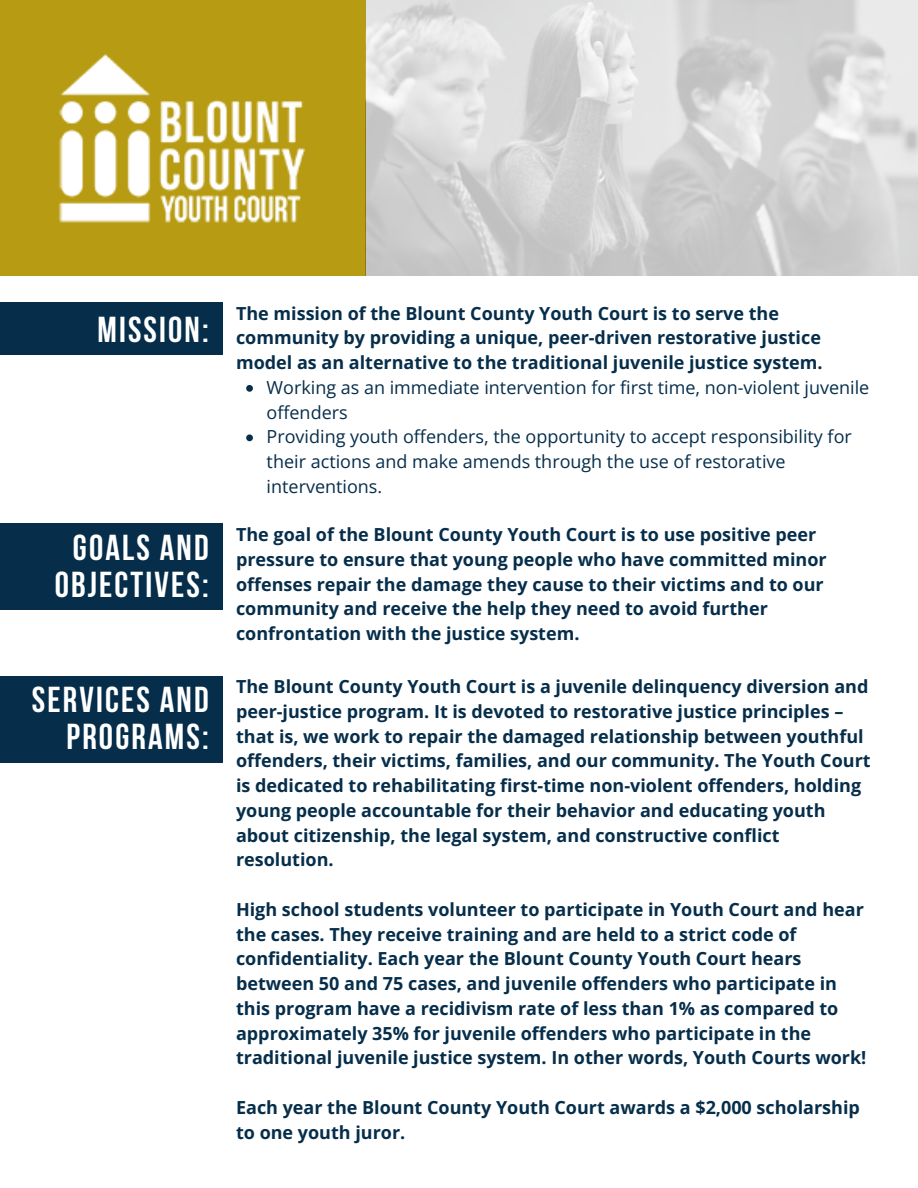
<style>
.page{position:relative;width:918px;height:1188px;background:#fff}
.page>*{position:absolute;margin:0;border:0;box-sizing:border-box;transform-origin:0 0}
.t1{font:700 36px/37.2px "Bebas Neue";letter-spacing:.06em;color:#fff;text-align:center}
.t2{font:700 18px/24.8px "Open Sans";color:#062e4b}
.t3{font:18px/24.8px "Open Sans";color:#062e4b}
</style>
<div class="page">
<div style="left:0;top:0;width:365px;height:275px;background:#b79b13"></div>
<img style="left:59px;top:54px;width:247px;height:169px">
<div style="left:0;top:302px;width:223px;height:53px;background:#062e4b"></div>
<div style="left:0;top:524px;width:223px;height:86px;background:#062e4b"></div>
<div style="left:0;top:676px;width:223px;height:86px;background:#062e4b"></div>
<img style="left:365px;top:0;width:553px;height:276px">
<svg style="left:246px;top:385px;width:7px;height:7px"></svg>
<svg style="left:246px;top:434px;width:7px;height:7px"></svg>
<p class="t1" style="left:97px;top:314px;width:113px">MISSION:</p>
<p class="t2" style="left:236px;top:300px;width:588px">The mission of the Blount County Youth Court is to serve the community by providing a unique, peer-driven restorative justice model as an alternative to the traditional juvenile justice system.</p>
<p class="t3" style="left:267px;top:375px;width:604px">Working as an immediate intervention for first time, non-violent juvenile offenders</p>
<p class="t3" style="left:267px;top:424px;width:587px">Providing youth offenders, the opportunity to accept responsibility for their actions and make amends through the use of restorative interventions.</p>
<p class="t1" style="left:55px;top:533px;width:156px">GOALS AND<br>OBJECTIVES:</p>
<p class="t2" style="left:236px;top:522px;width:592px">The goal of the Blount County Youth Court is to use positive peer pressure to ensure that young people who have committed minor offenses repair the damage they cause to their victims and to our community and receive the help they need to avoid further confrontation with the justice system.</p>
<p class="t1" style="left:32px;top:685px;width:178px;text-align:right">SERVICES AND<br>PROGRAMS:</p>
<p class="t2" style="left:236px;top:674px;width:636px">The Blount County Youth Court is a juvenile delinquency diversion and peer-justice program. It is devoted to restorative justice principles – that is, we work to repair the damaged relationship between youthful offenders, their victims, families, and our community. The Youth Court is dedicated to rehabilitating first-time non-violent offenders, holding young people accountable for their behavior and educating youth about citizenship, the legal system, and constructive conflict resolution.</p>
<p class="t2" style="left:236px;top:897px;width:632px">High school students volunteer to participate in Youth Court and hear the cases. They receive training and are held to a strict code of confidentiality. Each year the Blount County Youth Court hears between 50 and 75 cases, and juvenile offenders who participate in this program have a recidivism rate of less than 1% as compared to approximately 35% for juvenile offenders who participate in the traditional juvenile justice system. In other words, Youth Courts work!</p>
<p class="t2" style="left:236px;top:1095px;width:625px">Each year the Blount County Youth Court awards a $2,000 scholarship to one youth juror.</p>
</div>
